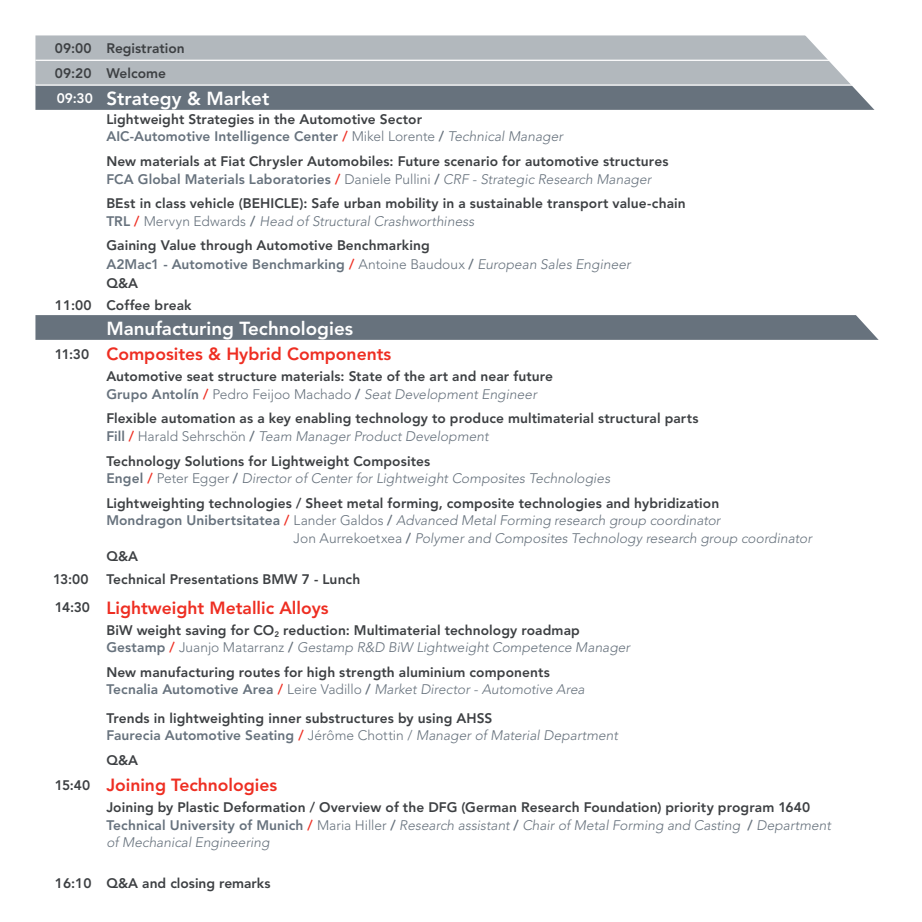
<style>
.page{position:relative;width:922px;height:922px;background:#fff}
.page>*{position:absolute;margin:0;border:0;box-sizing:border-box;transform-origin:0 0}
.t1{font:800 18.75px "Avenir LT Std";color:#fff}
.t2{font:800 17.5px "Avenir LT Std";color:#ee2e22}
.t3{font:800 13.75px/17.5px "Avenir LT Std";letter-spacing:.005em;color:#3d4043}
.t4{font:italic 300 13.75px/17.5px "Avenir LT Std";color:#67727d}
.s1{font-size:13.75px}
.s2{color:#67727d}
.s3{color:#ee2e22}
.s4{font-weight:300;color:#67727d}
.s5{font-weight:300;font-style:italic;color:#67727d}
.s6{font-size:13.75px;color:#3d4043}
.s7{font-weight:800;font-style:normal;color:#3d4043}
.s8{font-weight:800;font-style:normal}
.s9{font-weight:800;font-style:normal;color:#ee2e22}
.s10{font-style:normal}
</style>
<div class="page">
<div style="left:35px;top:35px;width:760px;height:49px;background:#b2b8bd"></div>
<div style="left:35px;top:86px;width:760px;height:24px;background:#67727d"></div>
<svg style="left:35px;top:315px;width:808px;height:25px;background:#68737e"></svg>
<hr style="left:35px;top:60px;width:851px;height:1px;background:#fff">
<svg style="left:795px;top:35px;width:80px;height:75px"></svg>
<svg style="left:843px;top:315px;width:36px;height:25px"></svg>
<p class="t3" style="left:55px;top:36px;width:131px;line-height:24.8px">09:00 Registration<br>09:20 Welcome</p>
<h1 class="t1" style="left:57px;top:87px;width:214px"><span class="s1">09:30</span> Strategy &amp; Market</h1>
<p class="t3" style="left:106px;top:110px;width:458px">Lightweight Strategies in the Automotive Sector<br><span class="s2">AIC-Automotive Intelligence Center</span> <span class="s3">/</span> <span class="s4">Mikel Lorente</span> <span class="s2">/</span> <span class="s5">Technical Manager</span></p>
<p class="t3" style="left:106px;top:152px;width:563px">New materials at Fiat Chrysler Automobiles: Future scenario for automotive structures<br><span class="s2">FCA Global Materials Laboratories</span> <span class="s3">/</span> <span class="s4">Daniele Pullini</span> <span class="s2">/</span> <span class="s5">CRF - Strategic Research Manager</span></p>
<p class="t3" style="left:106px;top:194px;width:581px">BEst in class vehicle (BEHICLE): Safe urban mobility in a sustainable transport value-chain<br><span class="s2">TRL</span> <span class="s3">/</span> <span class="s4">Mervyn Edwards</span> <span class="s2">/</span> <span class="s5">Head of Structural Crashworthiness</span></p>
<p class="t3" style="left:106px;top:236px;width:526px;line-height:19.1px">Gaining Value through Automotive Benchmarking<br><span class="s2">A2Mac1 - Automotive Benchmarking</span> <span class="s3">/</span> <span class="s4">Antoine Baudoux</span> <span class="s2">/</span> <span class="s5">European Sales Engineer<br></span>Q&amp;A</p>
<p class="t3" style="left:55px;top:296px;width:138px">11:00 Coffee break</p>
<h1 class="t1" style="left:106px;top:317px;width:248px">Manufacturing Technologies</h1>
<p class="t2" style="left:55px;top:344px;width:338px"><span class="s6">11:30</span> Composites &amp; Hybrid Components</p>
<p class="t3" style="left:106px;top:368px;width:448px">Automotive seat structure materials: State of the art and near future<br><span class="s2">Grupo Antolín</span> <span class="s3">/</span> <span class="s4">Pedro Feijoo Machado</span> <span class="s2">/</span> <span class="s5">Seat Development Engineer</span></p>
<p class="t3" style="left:106px;top:410px;width:593px">Flexible automation as a key enabling technology to produce multimaterial structural parts<br><span class="s2">Fill</span> <span class="s3">/</span> <span class="s4">Harald Sehrschön</span> <span class="s2">/</span> <span class="s5">Team Manager Product Development</span></p>
<p class="t4" style="left:106px;top:452px;width:505px"><span class="s7">Technology Solutions for Lightweight Composites<br></span><span class="s8">Engel</span> <span class="s9">/</span> <span class="s10">Peter Egger</span> <span class="s8">/</span> Director of Center for Lightweight Composites Technologies</p>
<p class="t3" style="left:106px;top:494px;width:614px">Lightweighting technologies / Sheet metal forming, composite technologies and hybridization</p>
<p class="t4" style="left:106px;top:512px;width:615px"><span class="s8">Mondragon Unibertsitatea</span> <span class="s9">/</span> <span class="s10">Lander Galdos</span> <span class="s8">/</span> Advanced Metal Forming research group coordinator</p>
<p class="t4" style="left:293px;top:529px;width:519px"><span class="s10">Jon Aurrekoetxea</span> <span class="s8">/</span> Polymer and Composites Technology research group coordinator</p>
<p class="t3" style="left:106px;top:548px;width:33px">Q&amp;A</p>
<p class="t3" style="left:53px;top:570px;width:37px">13:00</p>
<p class="t3" style="left:106px;top:570px;width:255px">Technical Presentations BMW 7 - Lunch</p>
<p class="t2" style="left:55px;top:597px;width:275px"><span class="s6">14:30</span> Lightweight Metallic Alloys</p>
<p class="t3" style="left:106px;top:621px;width:525px">BiW weight saving for CO<sub>2</sub> reduction: Multimaterial technology roadmap<br><span class="s2">Gestamp</span> <span class="s3">/</span> <span class="s4">Juanjo Matarranz</span> <span class="s2">/</span> <span class="s5">Gestamp R&amp;D BiW Lightweight Competence Manager</span></p>
<p class="t3" style="left:106px;top:663px;width:480px">New manufacturing routes for high strength aluminium components<br><span class="s2">Tecnalia Automotive Area</span> <span class="s3">/</span> <span class="s4">Leire Vadillo</span> <span class="s2">/</span> <span class="s5">Market Director - Automotive Area</span></p>
<p class="t3" style="left:106px;top:708px;width:513px">Trends in lightweighting inner substructures by using AHSS<br><span class="s2">Faurecia Automotive Seating</span> <span class="s3">/</span> <span class="s4">Jérôme Chottin /</span> <span class="s5">Manager of Material Department</span></p>
<p class="t3" style="left:106px;top:751px;width:33px">Q&amp;A</p>
<p class="t2" style="left:55px;top:774px;width:224px"><span class="s6">15:40</span> Joining Technologies</p>
<p class="t3" style="left:106px;top:798px;width:726px">Joining by Plastic Deformation / Overview of the DFG (German Research Foundation) priority program 1640<br><span class="s2">Technical University of Munich</span> <span class="s3">/</span> <span class="s4">Maria Hiller</span> <span class="s2">/</span> <span class="s5">Research assistant</span> <span class="s2">/</span> <span class="s5">Chair of Metal Forming and Casting</span> <span class="s2">/</span> <span class="s5">Department of Mechanical Engineering</span></p>
<p class="t3" style="left:55px;top:873px;width:217px">16:10 Q&amp;A and closing remarks</p>
</div>
